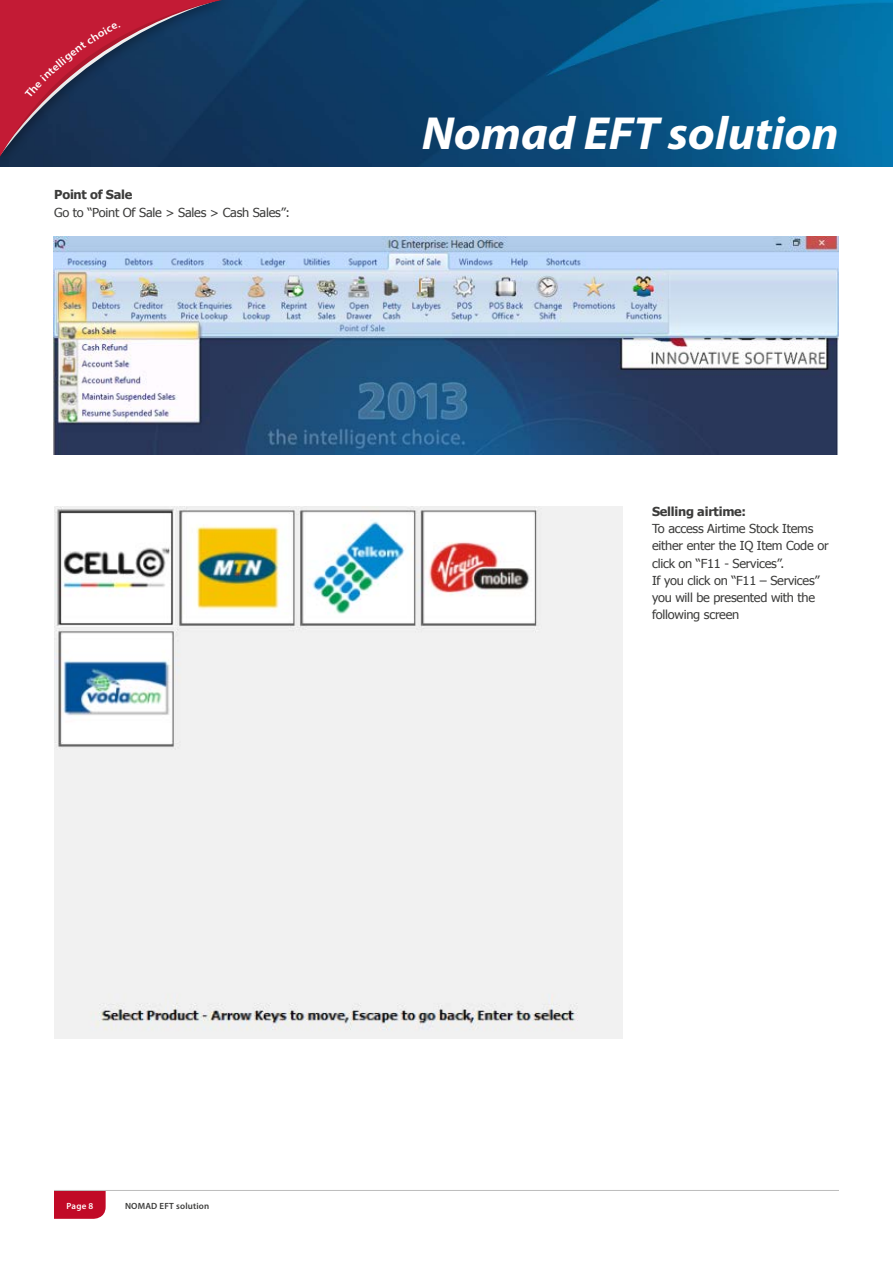
<style>
.page{position:relative;width:893px;height:1263px;background:#fff}
.page>*{position:absolute;margin:0;border:0;box-sizing:border-box;transform-origin:0 0}
.t1{font:italic 700 46.65px "Myriad Pro";color:#fff;scale:1.04 1}
.t2{font:12.3px/17.2px "Tahoma";letter-spacing:-.02em;color:#3c3c3b}
.t3{font:700 12.3px "Tahoma";letter-spacing:-.02em;color:#3c3c3b}
.t4{font:600 9px "Myriad Pro";letter-spacing:.02em;color:#3c3c3b}
.t5{font:600 9px "Myriad Pro";color:#fff}
</style>
<div class="page">
<img style="left:553px;top:0;width:340px;height:166px">
<svg style="left:0;top:0;width:553px;height:167px;background:#0c3b66"></svg>
<svg style="left:54px;top:1191px;width:52px;height:28px"></svg>
<hr style="left:54px;top:1190px;width:785px;height:1px;background:#bcbcbc">
<img style="left:54px;top:236px;width:785px;height:218px">
<img style="left:54px;top:506px;width:568px;height:532px">
<svg style="left:0;top:0;width:227px;height:154px;background:#562e4e"></svg>
<p class="t3" style="left:54px;top:186px;width:80px">Point of Sale</p>
<p class="t2" style="left:54px;top:203px;width:237px">Go to “Point Of Sale &gt; Sales &gt; Cash Sales”:</p>
<h1 class="t1" style="left:421px;top:103px;width:403px">Nomad EFT solution</h1>
<p class="t3" style="left:652px;top:503px;width:96px">Selling airtime:</p>
<p class="t2" style="left:652px;top:519px;width:178px">To access Airtime Stock Items either enter the IQ Item Code or click on “F11 - Services”.<br>If you click on “F11 – Services” you will be presented with the following screen</p>
<p class="t5" style="left:67px;top:1200px;width:28px">Page 8</p>
<p class="t4" style="left:125px;top:1200px;width:86px">NOMAD EFT solution</p>
</div>
